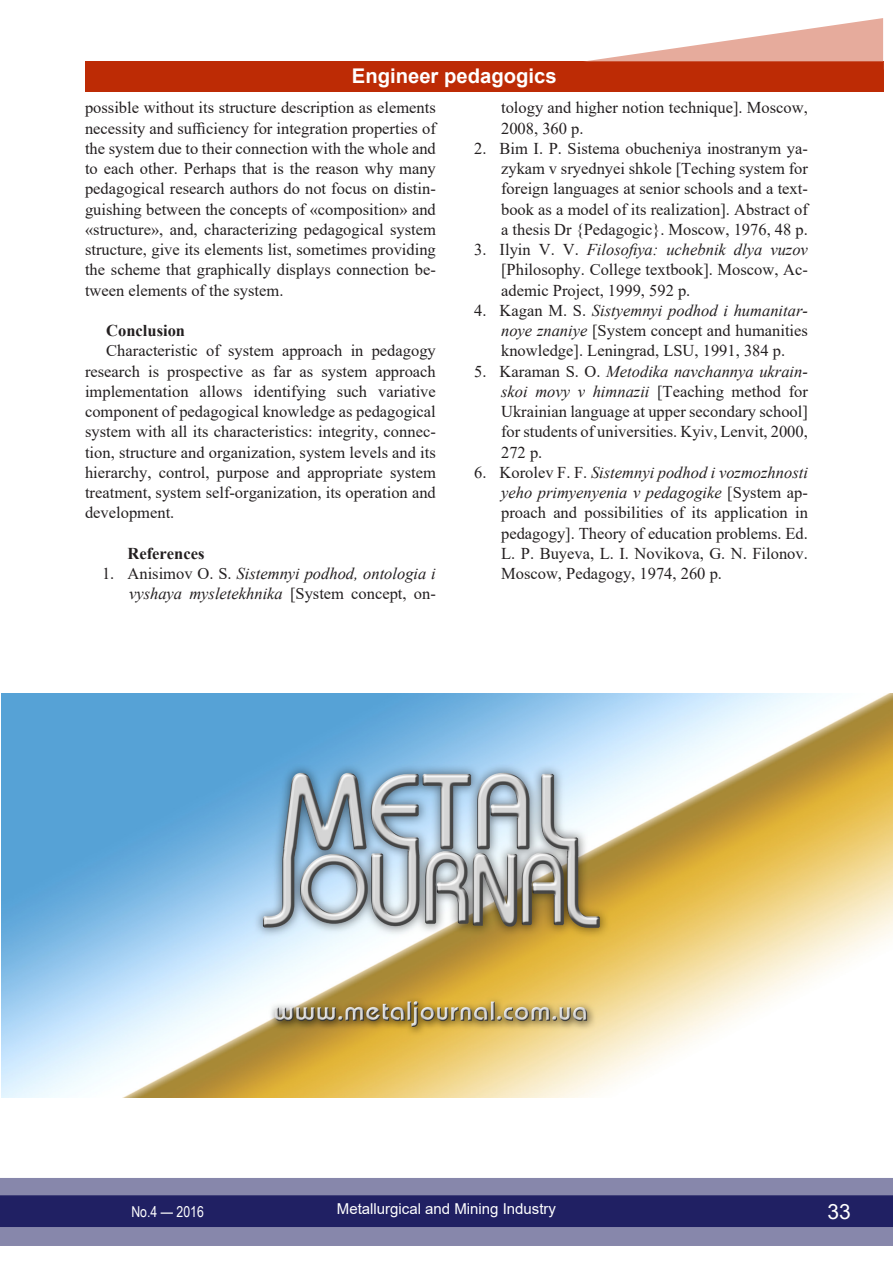
<style>
.page{position:relative;width:893px;height:1263px;background:#fff}
.page>*{position:absolute;margin:0;border:0;box-sizing:border-box;transform-origin:0 0}
.t1{font:21px "Arial";color:#fff}
.t2{font:700 20.25px "Arial";color:#fff}
.литература{font:16.5px/20.2px "Times New Roman";color:#231f20;text-align:justify}
.ОСНОВНОЙ{font:16.5px/20.2px "Times New Roman";color:#231f20;text-align:justify}
.литература-2{font:italic 16.5px/20.2px "Times New Roman";color:#231f20;text-align:right}
.ОСНОВНОЙ-2{font:700 16.5px "Times New Roman";color:#231f20}
.литература-3{font:700 16.5px "Times New Roman";color:#231f20}
.t3{font:15px "Arial";color:#fff}
.t4{font:15px "Arial Narrow";color:#fff}
.s1{font-style:normal}
.s2{font-style:italic}
</style>
<div class="page">
<div style="left:0;top:1178px;width:893px;height:68px;background:#8787ab"></div>
<div style="left:0;top:1195px;width:893px;height:32px;background:#202063;border:2px solid #202063"></div>
<div style="left:85px;top:62px;width:798px;height:30px;background:#bd2b05"></div>
<svg style="left:583px;top:18px;width:300px;height:44px"></svg>
<img style="left:2px;top:693px;width:891px;height:404px">
<p class="t2" style="left:352px;top:61px;width:206px">Engineer pedagogics</p>
<p class="ОСНОВНОЙ" style="left:85px;top:97px;width:352px">possible without its structure description as elements necessity and sufficiency for integration properties of the system due to their connection with the whole and to each other. Perhaps that is the reason why many pedagogical research authors do not focus on distin&shy;guishing between the concepts of «composition» and «structure», and, characterizing pedagogical system structure, give its elements list, sometimes providing the scheme that graphically displays connection be&shy;tween elements of the system.</p>
<p class="ОСНОВНОЙ-2" style="left:106px;top:319px;width:80px">Conclusion</p>
<p class="ОСНОВНОЙ" style="left:85px;top:340px;width:352px;text-indent:21px">Characteristic of system approach in pedagogy research is prospective as far as system approach implementation allows identifying such variative component of pedagogical knowledge as pedagogical system with all its characteristics: integrity, connec&shy;tion, structure and organization, system levels and its hierarchy, control, purpose and appropriate system treatment, system self-organization, its operation and development.</p>
<p class="литература-3" style="left:128px;top:541px;width:78px">References</p>
<p class="литература-2" style="left:102px;top:563px;width:335px"><span class="s1">1. Anisimov O. S.</span> Sistemnyi podhod, ontologia i vyshaya mysletekhnika <span class="s1">[System concept, on-</span></p>
<p class="литература" style="left:501px;top:97px;width:308px">tology and higher notion technique]. Мoscow,<br>2008, 360 p.</p>
<p class="литература" style="left:501px;top:138px;width:308px;text-indent:-27px">2. Bim I. P. Sistema obucheniya inostranym ya&shy;zykam v sryednyei shkole [Teching system for foreign languages at senior schools and a text&shy;book as a model of its realization]. Abstract of a thesis Dr {Pedagogic}. Moscow, 1976, 48 p.</p>
<p class="литература" style="left:501px;top:239px;width:308px;text-indent:-27px">3. Ilyin V. V. <span class="s2">Filosofiya: uchebnik dlya vuzov </span>[Philosophy. College textbook]. Moscow, Ac&shy;ademic Project, 1999, 592 p.</p>
<p class="литература" style="left:501px;top:300px;width:308px;text-indent:-27px">4. Kagan M. S. <span class="s2">Sistyemnyi podhod i humanitar&shy;noye znaniye</span> [System concept and humanities knowledge]. Leningrad, LSU, 1991, 384 p.</p>
<p class="литература" style="left:501px;top:360px;width:308px;text-indent:-27px">5. Karaman S. O. <span class="s2">Metodika navchannya ukrain&shy;skoi movy v himnazii</span> [Teaching method for Ukrainian language at upper secondary school] for students of universities. Kyiv, Lenvіt, 2000, 272 p.</p>
<p class="литература" style="left:501px;top:462px;width:308px;text-indent:-27px">6. Korolev F. F. <span class="s2">Sistemnyi podhod i vozmozhnosti yeho primyenyenia v pedagogike</span> [System ap&shy;proach and possibilities of its application in pedagogy]. Theory of education problems. Ed.<br>L. P. Buyeva, L. I. Novikova, G. N. Filonov.<br>Moscow, Pedagogy, 1974, 260 p.</p>
<p class="t4" style="left:131px;top:1200px;width:74px">No.4 — 2016</p>
<p class="t3" style="left:337px;top:1199px;width:221px">Metallurgical and Mining Industry</p>
<p class="t1" style="left:827px;top:1197px;width:25px">33</p>
</div>
